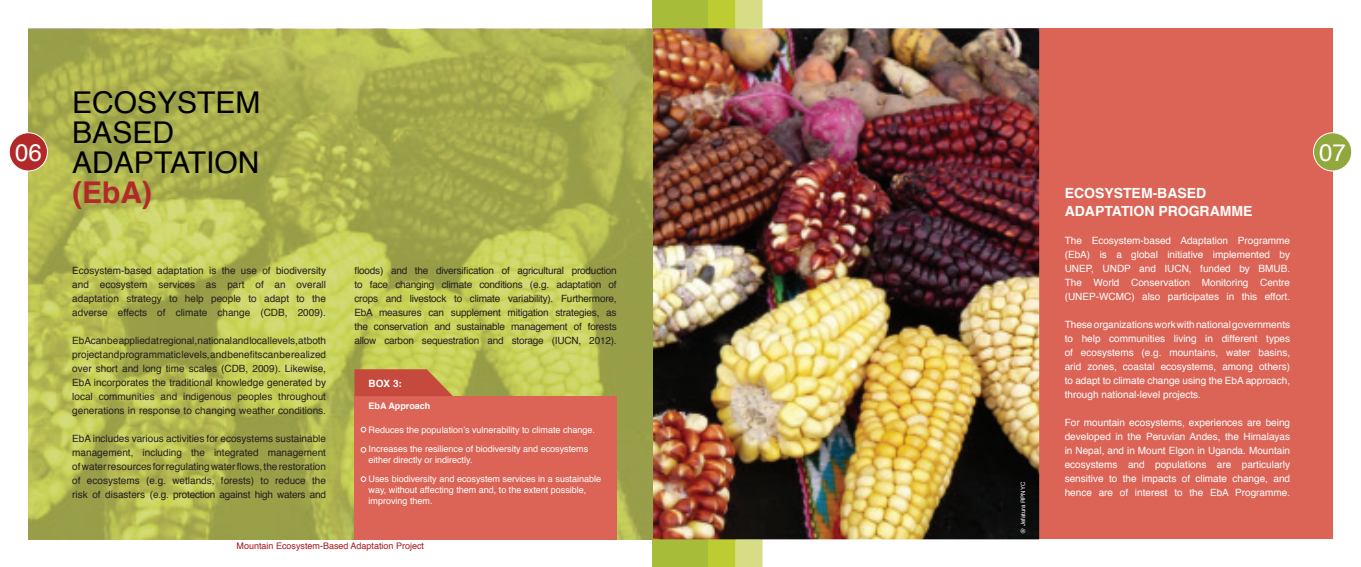
<style>
.page{position:relative;width:1361px;height:567px;background:#fff}
.page>*{position:absolute;margin:0;border:0;box-sizing:border-box;transform-origin:0 0}
.t1{font:30px/30px "Helvetica";color:#000}
.t2{font:700 30px "Helvetica";color:#b12a29}
.t3{font:24px "Helvetica";color:#fff}
.t4{font:700 14px/18px "Helvetica";color:#fff}
.t5{font:10px/14px "Helvetica";color:#231f20;text-align:justify}
.t6{font:10px/14px "Helvetica";color:#fff;text-align:justify}
.t7{font:700 10px "Helvetica";color:#fff}
.t8{font:9px/19px "Helvetica";color:#fff}
.t9{font:9px "Helvetica";color:#a8181f}
.t10{font:700 9px "Helvetica";color:#fff}
.t11{font:6px "Helvetica";color:#fff}
</style>
<div class="page">
<div style="left:1003px;top:28px;width:329px;height:511px;background:#db6456"></div>
<div style="left:708px;top:0;width:27px;height:567px;background:#bdcd31"></div>
<div style="left:652px;top:0;width:56px;height:567px;background:#a7bd39"></div>
<div style="left:735px;top:0;width:27px;height:567px;background:#d6dd85"></div>
<div style="left:1313px;top:133px;width:38px;height:38px;background:#90a83d;border-radius:50%"></div>
<div style="left:1313px;top:132px;width:39px;height:39px;border:1px solid #fff;border-radius:50%"></div>
<img style="left:28px;top:28px;width:1011px;height:511px">
<div style="left:9px;top:133px;width:38px;height:38px;background:#b12a29;border-radius:50%"></div>
<div style="left:9px;top:132px;width:39px;height:39px;border:1px solid #fff;border-radius:50%"></div>
<div style="left:354px;top:396px;width:263px;height:143px;background:#db6456"></div>
<svg style="left:354px;top:369px;width:99px;height:27px;background:#c65c41"></svg>
<svg style="left:361px;top:427px;width:5px;height:5px"></svg>
<svg style="left:361px;top:447px;width:5px;height:6px"></svg>
<svg style="left:361px;top:476px;width:5px;height:6px"></svg>
<h1 class="t1" style="left:72px;top:88px;width:190px">ECOSYSTEM<br>BASED<br>ADAPTATION</h1>
<h1 class="t2" style="left:72px;top:168px;width:81px">(EbA)</h1>
<h3 class="t4" style="left:1064px;top:184px;width:189px">ECOSYSTEM-BASED<br>ADAPTATION PROGRAMME</h3>
<h2 class="t3" style="left:15px;top:134px;width:28px">06</h2>
<h2 class="t3" style="left:1319px;top:134px;width:28px">07</h2>
<p class="t5" style="left:72px;top:264px;width:255px">Ecosystem-based adaptation is the use of biodiversity and ecosystem services as part of an overall adaptation strategy to help people to adapt to the adverse effects of climate change (CDB, 2009).</p>
<p class="t5" style="left:72px;top:334px;width:255px">EbA can be applied at regional, national and local levels, at both project and programmatic levels, and benefits can be realized over short and long time scales (CDB, 2009). Likewise, EbA incorporates the traditional knowledge generated by local communities and indigenous peoples throughout generations in response to changing weather conditions.</p>
<p class="t5" style="left:72px;top:432px;width:255px">EbA includes various activities for ecosystems sustainable management, including the integrated management of water resources for regulating water flows, the restoration of ecosystems (e.g. wetlands, forests) to reduce the risk of disasters (e.g. protection against high waters and</p>
<p class="t5" style="left:354px;top:264px;width:264px">floods) and the diversification of agricultural production to face changing climate conditions (e.g. adaptation of crops and livestock to climate variability). Furthermore, EbA measures can supplement mitigation strategies, as the conservation and sustainable management of forests allow carbon sequestration and storage (IUCN, 2012).</p>
<p class="t7" style="left:369px;top:375px;width:35px">BOX 3:</p>
<p class="t10" style="left:369px;top:399px;width:63px">EbA Approach</p>
<p class="t8" style="left:369px;top:421px;width:228px">Reduces the population’s vulnerability to climate change.<br>Increases the resilience of biodiversity and ecosystems</p>
<p class="t8" style="left:369px;top:451px;width:234px">either directly or indirectly.<br>Uses biodiversity and ecosystem services in a sustainable</p>
<p class="t8" style="left:369px;top:485px;width:219px;line-height:11px">way, without affecting them and, to the extent possible, improving them.</p>
<p class="t9" style="left:236px;top:539px;width:189px">Mountain Ecosystem-Based Adaptation Project</p>
<p class="t11" style="left:1018px;top:534px;width:54px;rotate:-90deg">@ Jefatura RPNYC</p>
<p class="t6" style="left:1064px;top:234px;width:227px">The Ecosystem-based Adaptation Programme (EbA) is a global initiative implemented by UNEP, UNDP and IUCN, funded by BMUB.<br>The World Conservation Monitoring Centre (UNEP-WCMC) also participates in this effort.</p>
<p class="t6" style="left:1064px;top:318px;width:227px">These organizations work with national governments to help communities living in different types of ecosystems (e.g. mountains, water basins, arid zones, coastal ecosystems, among others) to adapt to climate change using the EbA approach, through national-level projects.</p>
<p class="t6" style="left:1064px;top:416px;width:227px">For mountain ecosystems, experiences are being developed in the Peruvian Andes, the Himalayas in Nepal, and in Mount Elgon in Uganda. Mountain ecosystems and populations are particularly sensitive to the impacts of climate change, and hence are of interest to the EbA Programme.</p>
</div>
